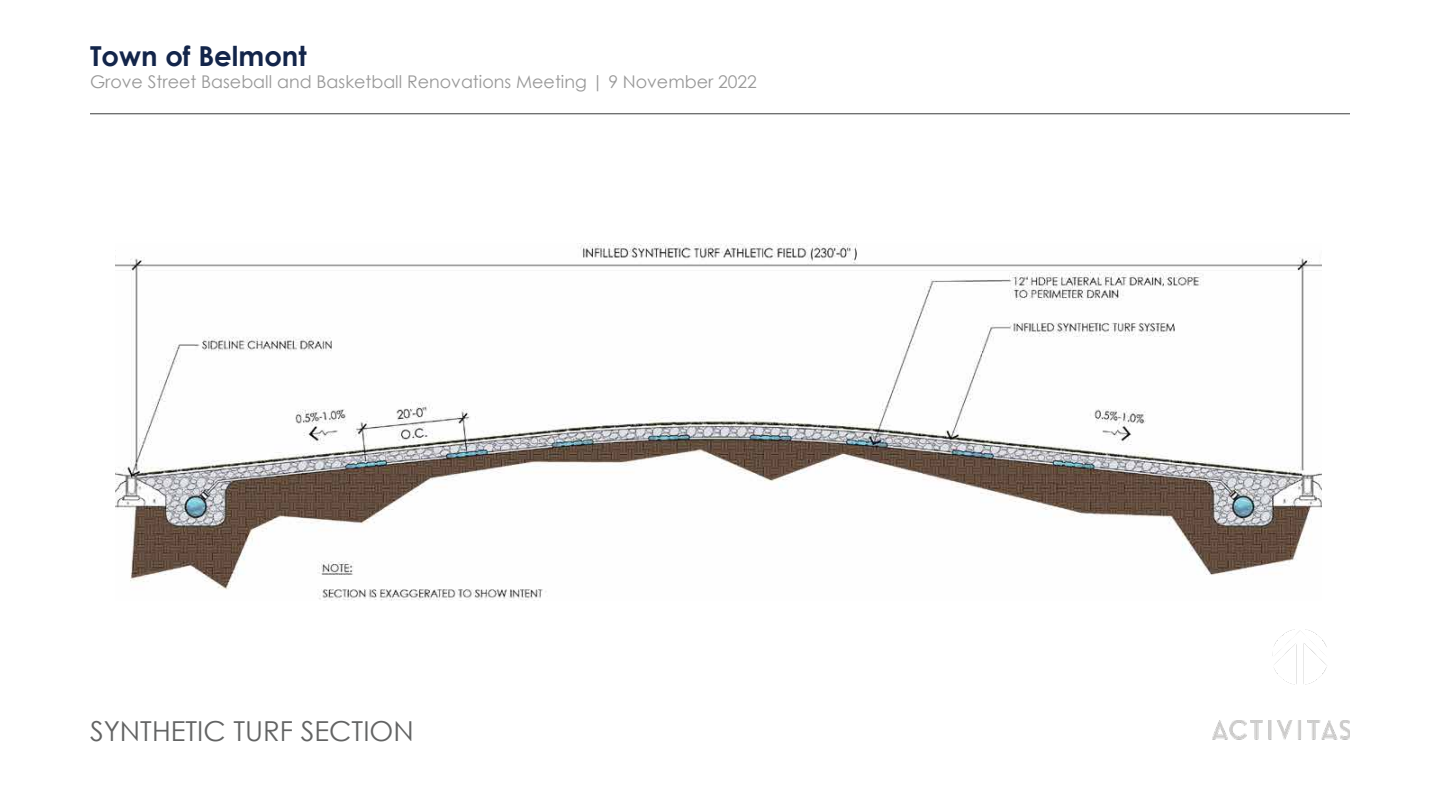
<style>
.page{position:relative;width:1440px;height:810px;background:#fff}
.page>*{position:absolute;margin:0;border:0;box-sizing:border-box;transform-origin:0 0}
.t1{font:27.5px "Century Gothic";color:#626363}
.t2{font:700 27.5px "Century Gothic";color:#13254a}
.t3{font:17.5px "Century Gothic";color:#999}
</style>
<div class="page">
<hr style="left:90px;top:113px;width:1260px;height:1px;background:#626363">
<img style="left:1212px;top:720px;width:138px;height:20px">
<img style="left:1272px;top:629px;width:55px;height:56px">
<img style="left:115px;top:243px;width:1206px;height:357px">
<h1 class="t2" style="left:90px;top:38px;width:218px">Town of Belmont</h1>
<p class="t3" style="left:90px;top:71px;width:668px">Grove Street Baseball and Basketball Renovations Meeting | 9 November 2022</p>
<h1 class="t1" style="left:90px;top:714px;width:325px">SYNTHETIC TURF SECTION</h1>
</div>
